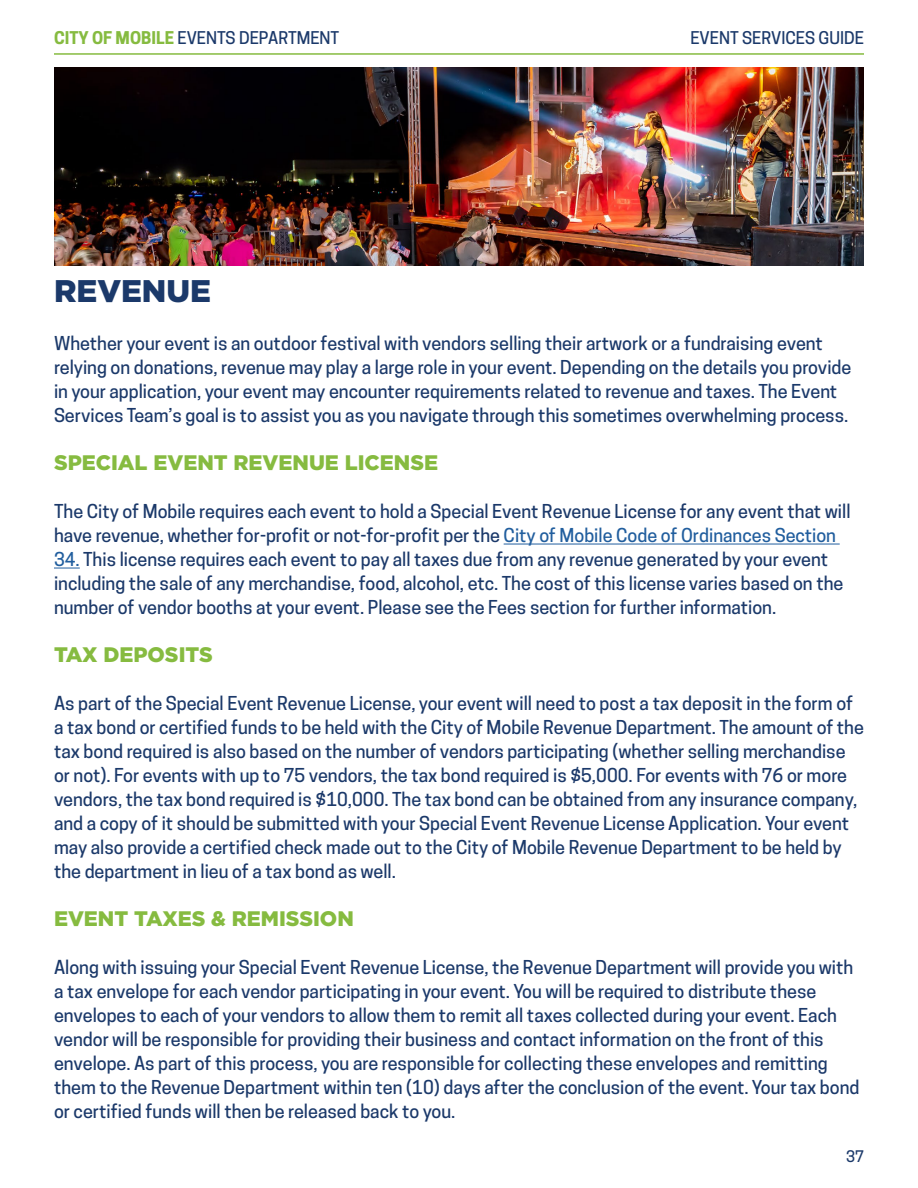
<style>
.page{position:relative;width:918px;height:1188px;background:#fff}
.page>*{position:absolute;margin:0;border:0;box-sizing:border-box;transform-origin:0 0}
.t1{font:900 31.35px "Gotham";color:#1b396a}
.t2{font:900 21px "Gotham";color:#86bb40}
.t3{font:500 18px/24px "Cooper Hewitt";color:#1b396a}
.t4{font:500 16.5px "Cooper Hewitt";color:#1b396a}
.t5{font:500 15px "Cooper Hewitt";color:#1b396a}
.s1{font-weight:700;color:#86bb40}
.s2{color:#215e9e}
</style>
<div class="page">
<hr style="left:54px;top:53px;width:810px;height:2px;background:#86bb40">
<hr style="left:504px;top:544px;width:336px;height:1px;background:#215e9e">
<svg style="left:54px;top:568px;width:26px;height:1px"></svg>
<img style="left:54px;top:68px;width:810px;height:198px">
<p class="t4" style="left:54px;top:28px;width:287px"><span class="s1">CITY OF MOBILE</span> EVENTS DEPARTMENT</p>
<p class="t4" style="left:690px;top:28px;width:175px">EVENT SERVICES GUIDE</p>
<h1 class="t1" style="left:54px;top:273px;width:159px">REVENUE</h1>
<p class="t3" style="left:54px;top:331px;width:799px">Whether your event is an outdoor festival with vendors selling their artwork or a fundraising event relying on donations, revenue may play a large role in your event. Depending on the details you provide in your application, your event may encounter requirements related to revenue and taxes. The Event Services Team’s goal is to assist you as you navigate through this sometimes overwhelming process.</p>
<p class="t2" style="left:54px;top:450px;width:386px">SPECIAL EVENT REVENUE LICENSE</p>
<p class="t3" style="left:54px;top:499px;width:798px">The City of Mobile requires each event to hold a Special Event Revenue License for any event that will have revenue, whether for-profit or not-for-profit per the <span class="s2">City of Mobile Code of Ordinances Section</span></p>
<p class="t3" style="left:54px;top:547px;width:791px"><span class="s2">34.</span> This license requires each event to pay all taxes due from any revenue generated by your event including the sale of any merchandise, food, alcohol, etc. The cost of this license varies based on the number of vendor booths at your event. Please see the Fees section for further information.</p>
<p class="t2" style="left:54px;top:642px;width:160px">TAX DEPOSITS</p>
<p class="t3" style="left:54px;top:691px;width:811px">As part of the Special Event Revenue License, your event will need to post a tax deposit in the form of a tax bond or certified funds to be held with the City of Mobile Revenue Department. The amount of the tax bond required is also based on the number of vendors participating (whether selling merchandise or not). For events with up to 75 vendors, the tax bond required is $5,000. For events with 76 or more vendors, the tax bond required is $10,000. The tax bond can be obtained from any insurance company, and a copy of it should be submitted with your Special Event Revenue License Application. Your event may also provide a certified check made out to the City of Mobile Revenue Department to be held by the department in lieu of a tax bond as well.</p>
<p class="t2" style="left:54px;top:906px;width:301px">EVENT TAXES &amp; REMISSION</p>
<p class="t3" style="left:54px;top:955px;width:807px">Along with issuing your Special Event Revenue License, the Revenue Department will provide you with a tax envelope for each vendor participating in your event. You will be required to distribute these envelopes to each of your vendors to allow them to remit all taxes collected during your event. Each vendor will be responsible for providing their business and contact information on the front of this envelope. As part of this process, you are responsible for collecting these envelopes and remitting them to the Revenue Department within ten (10) days after the conclusion of the event. Your tax bond or certified funds will then be released back to you.</p>
<p class="t5" style="left:846px;top:1147px;width:19px">37</p>
</div>
